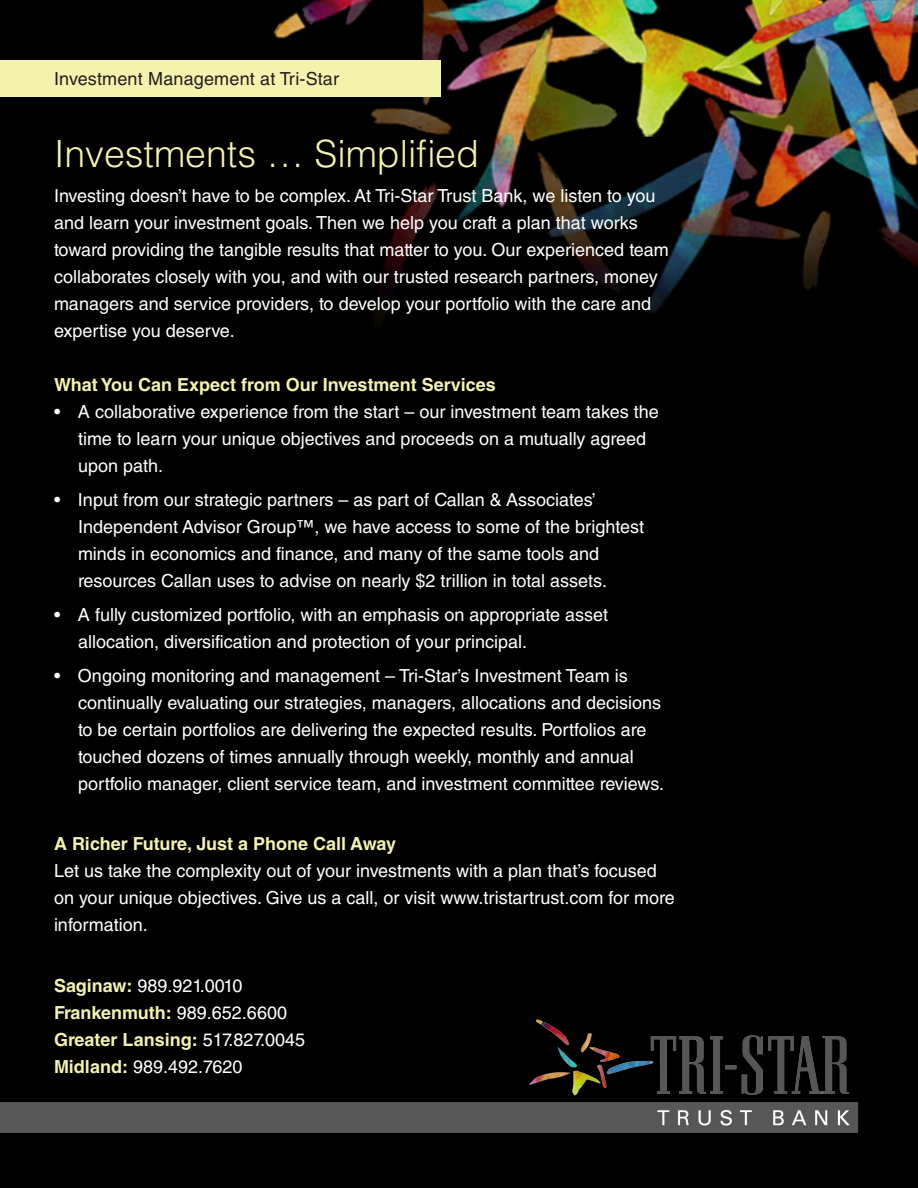
<style>
.page{position:relative;width:918px;height:1188px;background:#fff}
.page>*{position:absolute;margin:0;border:0;box-sizing:border-box;transform-origin:0 0}
.t1{font:300 37.5px "Helvetica LT Std";color:#f3f3ae}
.t2{font:18px/27px "Helvetica LT Std";color:#fff}
.t3{font:700 18px "Helvetica LT Std";color:#f3f3ae}
.t4{font:18px "Helvetica LT Std";letter-spacing:.01em;color:#231f20}
.s1{font-weight:700;color:#f3f3ae}
.s2{font-weight:400;color:#fff}
</style>
<div class="page">
<img style="left:0;top:0;width:918px;height:1188px">
<img style="left:0;top:1009px;width:864px;height:149px">
<div style="left:0;top:60px;width:441px;height:37px;background:#f3f3ae"></div>
<p class="t4" style="left:54px;top:69px;width:287px">Investment Management at Tri-Star</p>
<p class="t1" style="left:54px;top:131px;width:427px">Investments … Simplified</p>
<p class="t2" style="left:54px;top:182px;width:616px">Investing doesn’t have to be complex. At Tri-Star Trust Bank, we listen to you and learn your investment goals. Then we help you craft a plan that works toward providing the tangible results that matter to you. Our experienced team collaborates closely with you, and with our trusted research partners, money managers and service providers, to develop your portfolio with the care and expertise you deserve.</p>
<p class="t3" style="left:54px;top:374px;width:443px">What You Can Expect from Our Investment Services</p>
<p class="t2" style="left:78px;top:398px;width:582px;text-indent:-24px">• A collaborative experience from the start – our investment team takes the time to learn your unique objectives and proceeds on a mutually agreed upon path.</p>
<p class="t2" style="left:78px;top:486px;width:568px;text-indent:-24px">• Input from our strategic partners – as part of Callan &amp; Associates’ Independent Advisor Group™, we have access to some of the brightest minds in economics and finance, and many of the same tools and resources Callan uses to advise on nearly $2 trillion in total assets.</p>
<p class="t2" style="left:78px;top:601px;width:532px;text-indent:-24px">• A fully customized portfolio, with an emphasis on appropriate asset allocation, diversification and protection of your principal.</p>
<p class="t2" style="left:78px;top:662px;width:588px;text-indent:-24px">• Ongoing monitoring and management – Tri-Star’s Investment Team is continually evaluating our strategies, managers, allocations and decisions to be certain portfolios are delivering the expected results. Portfolios are touched dozens of times annually through weekly, monthly and annual portfolio manager, client service team, and investment committee reviews.</p>
<p class="t3" style="left:54px;top:833px;width:344px">A Richer Future, Just a Phone Call Away</p>
<p class="t2" style="left:54px;top:857px;width:622px">Let us take the complexity out of your investments with a plan that’s focused on your unique objectives. Give us a call, or visit www.tristartrust.com for more information.</p>
<p class="t2" style="left:54px;top:972px;width:190px"><span class="s1">Saginaw:</span> 989.921.0010</p>
<p class="t3" style="left:54px;top:1002px;width:235px">Frankenmuth: <span class="s2">989.652.6600</span></p>
<p class="t3" style="left:54px;top:1029px;width:253px">Greater Lansing: <span class="s2">517.827.0045</span></p>
<p class="t2" style="left:54px;top:1053px;width:190px"><span class="s1">Midland:</span> 989.492.7620</p>
</div>
